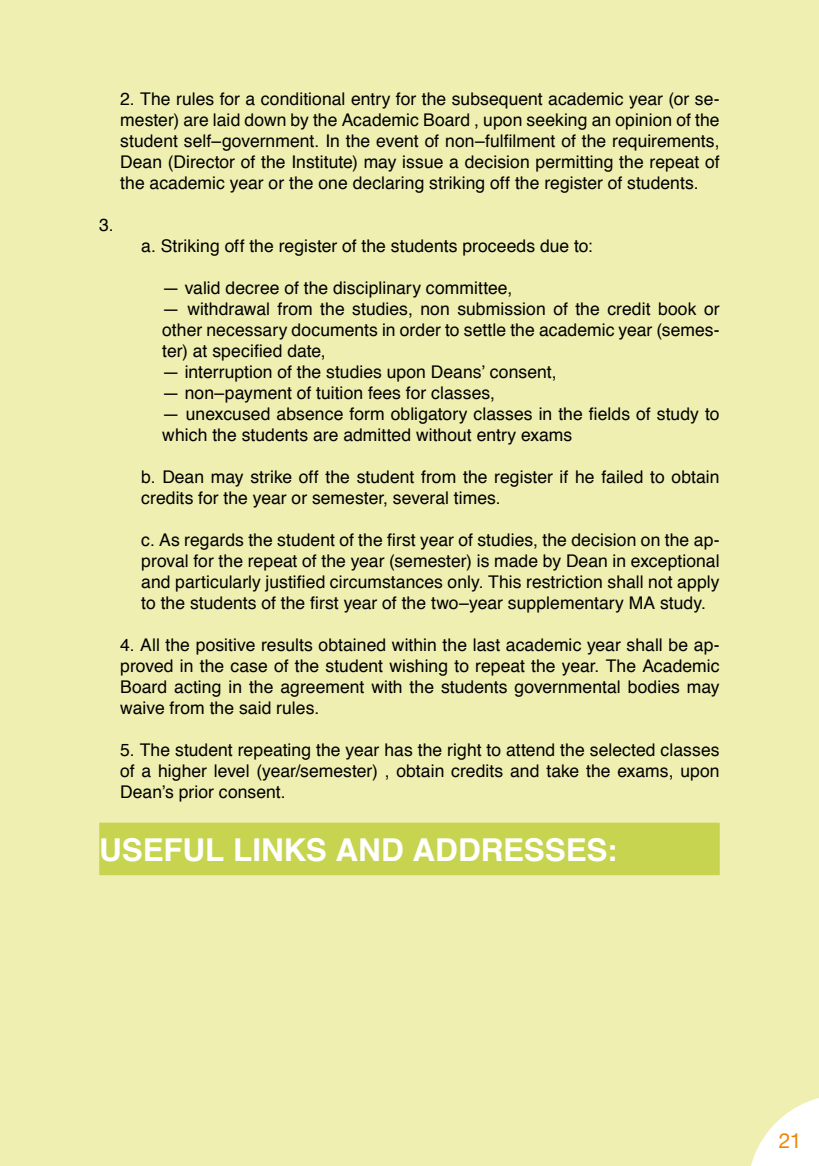
<style>
.page{position:relative;width:819px;height:1166px;background:#eeefb1}
.page>*{position:absolute;margin:0;border:0;box-sizing:border-box;transform-origin:0 0}
.t1{font:700 31.5px "Helvetica CE";letter-spacing:-.005em;color:#fff}
.t2{font:21px "Helvetica Neue";color:#f08600}
.t3{font:17.5px/21px "Helvetica CE";letter-spacing:.005em;color:#000;text-align:justify}
</style>
<div class="page">
<svg style="left:751px;top:1098px;width:68px;height:68px"></svg>
<div style="left:99px;top:823px;width:620px;height:52px;background:#c7d44f"></div>
<p class="t3" style="left:120px;top:89px;width:601px">2. The rules for a conditional entry for the subsequent academic year (or se&shy;mester) are laid down by the Academic Board , upon seeking an opinion of the student self–government. In the event of non–fulfilment of the requirements, Dean (Director of the Institute) may issue a decision permitting the repeat of the academic year or the one declaring striking off the register of students.</p>
<p class="t3" style="left:99px;top:215px;width:16px">3.</p>
<p class="t3" style="left:141px;top:236px;width:453px">a. Striking off the register of the students proceeds due to:</p>
<p class="t3" style="left:162px;top:278px;width:351px">— valid decree of the disciplinary committee,</p>
<p class="t3" style="left:162px;top:299px;width:559px">— withdrawal from the studies, non submission of the credit book or other necessary documents in order to settle the academic year (semes&shy;ter) at specified date,</p>
<p class="t3" style="left:162px;top:362px;width:396px">— interruption of the studies upon Deans’ consent,</p>
<p class="t3" style="left:162px;top:383px;width:334px">— non–payment of tuition fees for classes,</p>
<p class="t3" style="left:162px;top:404px;width:558px">— unexcused absence form obligatory classes in the fields of study to which the students are admitted without entry exams</p>
<p class="t3" style="left:141px;top:467px;width:579px">b. Dean may strike off the student from the register if he failed to obtain credits for the year or semester, several times.</p>
<p class="t3" style="left:141px;top:530px;width:580px">c. As regards the student of the first year of studies, the decision on the ap&shy;proval for the repeat of the year (semester) is made by Dean in exceptional and particularly justified circumstances only. This restriction shall not apply to the students of the first year of the two–year supplementary MA study.</p>
<p class="t3" style="left:120px;top:635px;width:601px">4. All the positive results obtained within the last academic year shall be ap&shy;proved in the case of the student wishing to repeat the year. The Academic Board acting in the agreement with the students governmental bodies may waive from the said rules.</p>
<p class="t3" style="left:120px;top:740px;width:601px">5. The student repeating the year has the right to attend the selected classes of a higher level (year/semester) , obtain credits and take the exams, upon Dean’s prior consent.</p>
<h1 class="t1" style="left:99px;top:828px;width:519px">USEFUL LINKS AND ADDRESSES:</h1>
<p class="t2" style="left:778px;top:1128px;width:24px">21</p>
</div>
